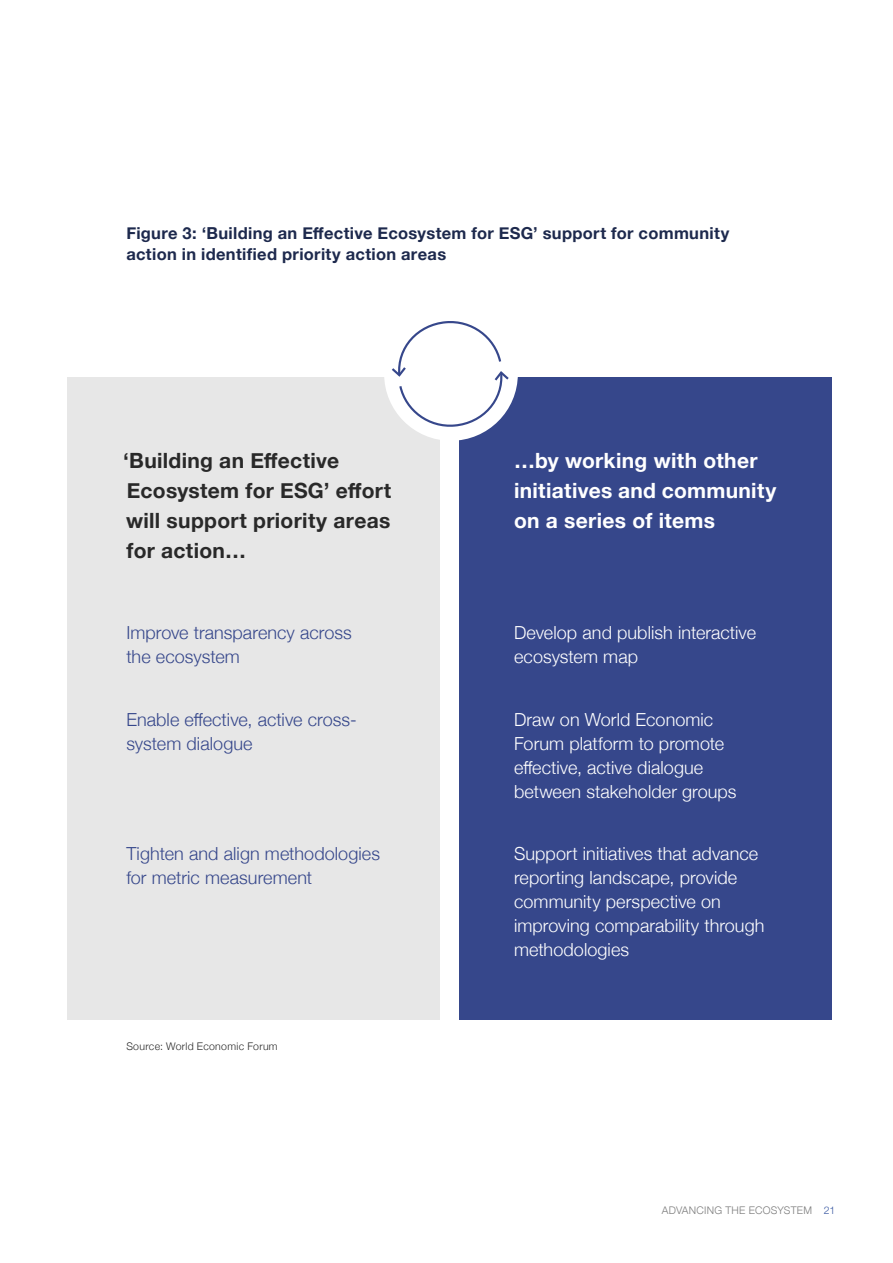
<style>
.page{position:relative;width:893px;height:1263px;background:#fff}
.page>*{position:absolute;margin:0;border:0;box-sizing:border-box;transform-origin:0 0}
.t1{font:700 21px/30px "Helvetica Neue";letter-spacing:.015em;color:#292929}
.t2{font:700 21px/30px "Helvetica Neue";letter-spacing:.015em;color:#fff}
.t3{font:300 18px/24px "Helvetica Neue";letter-spacing:.005em;color:#fff}
.t4{font:300 18px/24px "Helvetica Neue";letter-spacing:.005em;color:#36478b}
.t5{font:700 16.5px/21px "Helvetica Neue";letter-spacing:.02em;color:#1d294d}
.t6{font:300 10.5px "Helvetica Neue";letter-spacing:.03em;color:#292929}
.t7{font:300 10.5px "Helvetica Neue";letter-spacing:.025em;color:#7c7c7c}
.t8{font:300 10.5px "Helvetica Neue";color:#3c5ba3}
</style>
<div class="page">
<div style="left:68px;top:377px;width:372px;height:642px;background:#e7e7e7"></div>
<div style="left:459px;top:377px;width:372px;height:642px;background:#36478b"></div>
<div style="left:384px;top:307px;width:134px;height:134px;background:#fff;border-radius:50%"></div>
<svg style="left:389px;top:321px;width:122px;height:107px"></svg>
<p class="t5" style="left:126px;top:223px;width:604px">Figure 3: ‘Building an Effective Ecosystem for ESG’ support for community action in identified priority action areas</p>
<p class="t1" style="left:123px;top:446px;width:270px">‘Building an Effective<br>Ecosystem for ESG’ effort will support priority areas for action…</p>
<p class="t4" style="left:126px;top:619px;width:227px">Improve transparency across the ecosystem</p>
<p class="t4" style="left:126px;top:706px;width:232px">Enable effective, active cross&shy;system dialogue</p>
<p class="t4" style="left:126px;top:840px;width:255px">Tighten and align methodologies for metric measurement</p>
<p class="t6" style="left:126px;top:1038px;width:153px">Source: World Economic Forum</p>
<p class="t2" style="left:514px;top:446px;width:264px">…by working with other initiatives and community on a series of items</p>
<p class="t3" style="left:514px;top:619px;width:244px">Develop and publish interactive ecosystem map</p>
<p class="t3" style="left:514px;top:706px;width:224px">Draw on World Economic<br>Forum platform to promote effective, active dialogue between stakeholder groups</p>
<p class="t3" style="left:514px;top:840px;width:252px">Support initiatives that advance reporting landscape, provide community perspective on improving comparability through methodologies</p>
<p class="t7" style="left:662px;top:1201px;width:152px">ADVANCING THE ECOSYSTEM</p>
<p class="t8" style="left:824px;top:1201px;width:13px">21</p>
</div>
